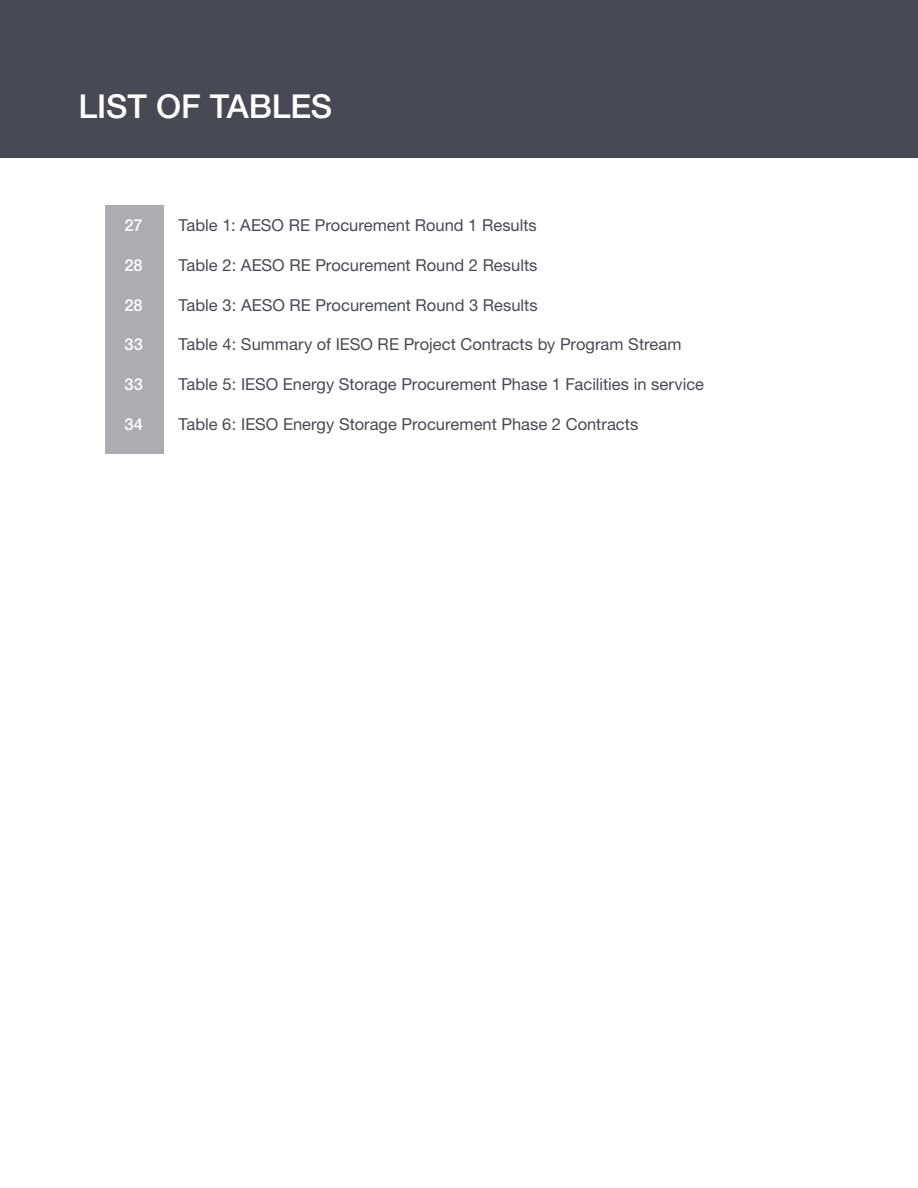
<style>
.page{position:relative;width:918px;height:1188px;background:#fff}
.page>*{position:absolute;margin:0;border:0;box-sizing:border-box;transform-origin:0 0}
.t1{font:500 33px "Helvetica Neue";letter-spacing:-.005em;color:#fff}
.t2{font:16.5px "Helvetica Neue";color:#474a54}
.t3{font:500 16.5px "Helvetica Neue";letter-spacing:.005em;color:#fff}
</style>
<div class="page">
<div style="left:0;top:0;width:918px;height:157px;background:#474a54"></div>
<div style="left:105px;top:205px;width:59px;height:249px;background:#acadb2"></div>
<h2 class="t1" style="left:79px;top:86px;width:255px">LIST OF TABLES</h2>
<p class="t3" style="left:124px;top:215px;width:20px">27</p>
<p class="t2" style="left:178px;top:215px;width:360px">Table 1: AESO RE Procurement Round 1 Results</p>
<p class="t3" style="left:124px;top:255px;width:20px">28</p>
<p class="t2" style="left:178px;top:255px;width:361px">Table 2: AESO RE Procurement Round 2 Results</p>
<p class="t3" style="left:124px;top:295px;width:20px">28</p>
<p class="t2" style="left:178px;top:295px;width:361px">Table 3: AESO RE Procurement Round 3 Results</p>
<p class="t3" style="left:124px;top:335px;width:20px">33</p>
<p class="t2" style="left:178px;top:335px;width:505px">Table 4: Summary of IESO RE Project Contracts by Program Stream</p>
<p class="t3" style="left:124px;top:374px;width:20px">33</p>
<p class="t2" style="left:178px;top:374px;width:527px">Table 5: IESO Energy Storage Procurement Phase 1 Facilities in service</p>
<p class="t3" style="left:124px;top:414px;width:20px">34</p>
<p class="t2" style="left:178px;top:414px;width:461px">Table 6: IESO Energy Storage Procurement Phase 2 Contracts</p>
</div>
